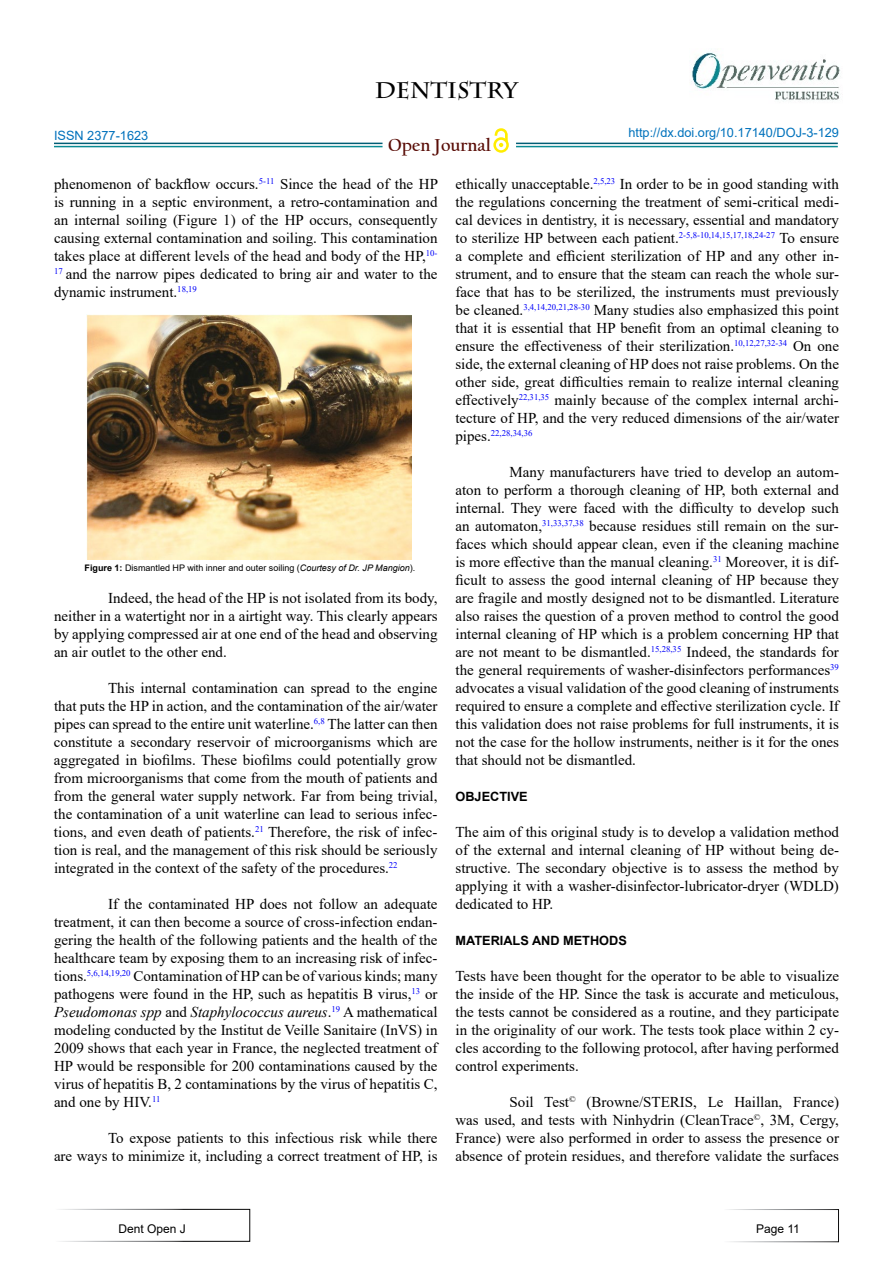
<style>
.page{position:relative;width:893px;height:1263px;background:#fff}
.page>*{position:absolute;margin:0;border:0;box-sizing:border-box;transform-origin:0 0}
.t1{font:700 22.5px "Charlemagne Std";color:#000}
.t2{font:700 18.15px "Californian FB";color:#580b05}
.t3{font:15px/18px "Times New Roman";color:#000;text-align:justify}
.t4{font:12.75px "Arial";color:#0072bc}
.t5{font:700 12.75px "Arial";color:#000}
.t6{font:12.75px "Arial";color:#0071bc}
.t7{font:12px "Arial";color:#000}
.t8{font:9px "Arial";color:#000}
.t9{font:8.7px "Times New Roman";color:#0000fa}
.s1{font-weight:700}
.s2{font-style:italic}
.s3{font-size:15px;color:#000}
</style>
<div class="page">
<hr style="left:54px;top:143px;width:328px;height:1px;background:#015d75">
<hr style="left:54px;top:146px;width:328px;height:1px;background:#0a8b93">
<hr style="left:516px;top:143px;width:322px;height:1px;background:#015d75">
<hr style="left:516px;top:146px;width:322px;height:1px;background:#0a8b93">
<svg style="left:493px;top:137px;width:16px;height:16px"></svg>
<svg style="left:496px;top:140px;width:10px;height:10px"></svg>
<svg style="left:495px;top:128px;width:13px;height:19px"></svg>
<div style="left:54px;top:1209px;width:196px;height:33px;border:1px solid #fff"></div>
<div style="left:723px;top:1209px;width:116px;height:33px;border:1px solid #fff"></div>
<img style="left:691px;top:52px;width:149px;height:48px">
<img style="left:86px;top:315px;width:325px;height:244px">
<p class="t6" style="left:54px;top:127px;width:96px">ISSN 2377-1623</p>
<h1 class="t1" style="left:375px;top:77px;width:144px">DENTISTRY</h1>
<p class="t2" style="left:388px;top:135px;width:104px">Open Journal</p>
<p class="t4" style="left:628px;top:124px;width:212px">http://dx.doi.org/10.17140/DOJ-3-129</p>
<p class="t3" style="left:54px;top:174px;width:386px">phenomenon of backflow occurs.<sup>5-11</sup> Since the head of the HP is running in a septic environment, a retro-contamination and an internal soiling (Figure 1) of the HP occurs, consequently causing external contamination and soiling. This contamination takes place at different levels of the head and body of the HP,<sup>10- 17</sup> and the narrow pipes dedicated to bring air and water to the dynamic instrument.<sup>18,19</sup></p>
<p class="t8" style="left:84px;top:561px;width:332px"><span class="s1">Figure 1:</span> Dismantled HP with inner and outer soiling (<span class="s2">Courtesy of Dr. JP Mangion</span>).</p>
<p class="t3" style="left:54px;top:588px;width:385px;text-indent:54px">Indeed, the head of the HP is not isolated from its body, neither in a watertight nor in a airtight way. This clearly appears by applying compressed air at one end of the head and observing an air outlet to the other end.</p>
<p class="t3" style="left:54px;top:678px;width:385px;text-indent:54px">This internal contamination can spread to the engine that puts the HP in action, and the contamination of the air/water pipes can spread to the entire unit waterline.<sup>6,8</sup> The latter can then constitute a secondary reservoir of microorganisms which are aggregated in biofilms. These biofilms could potentially grow from microorganisms that come from the mouth of patients and from the general water supply network. Far from being trivial, the contamination of a unit waterline can lead to serious infec&shy;tions, and even death of patients.<sup>21</sup> Therefore, the risk of infec&shy;tion is real, and the management of this risk should be seriously integrated in the context of the safety of the procedures.<sup>22</sup></p>
<p class="t3" style="left:54px;top:894px;width:385px;text-indent:54px">If the contaminated HP does not follow an adequate treatment, it can then become a source of cross-infection endan&shy;gering the health of the following patients and the health of the healthcare team by exposing them to an increasing risk of infec&shy;tions.<sup>5,6,14,19,20</sup> Contamination of HP can be of various kinds; many pathogens were found in the HP, such as hepatitis B virus,<sup>13</sup> or <span class="s2">Pseudomonas spp</span> and <span class="s2">Staphylococcus aureus</span>.<sup>19</sup> A mathematical modeling conducted by the Institut de Veille Sanitaire (InVS) in 2009 shows that each year in France, the neglected treatment of HP would be responsible for 200 contaminations caused by the virus of hepatitis B, 2 contaminations by the virus of hepatitis C, and one by HIV.<sup>11</sup></p>
<p class="t3" style="left:54px;top:1128px;width:385px;text-align:right">To expose patients to this infectious risk while there<br>are ways to minimize it, including a correct treatment of HP, is</p>
<p class="t3" style="left:455px;top:174px;width:385px">ethically unacceptable.<sup>2,5,23</sup> In order to be in good standing with the regulations concerning the treatment of semi-critical medi&shy;cal devices in dentistry, it is necessary, essential and mandatory to sterilize HP between each patient.<sup>2-5,8-10,14,15,17,18,24-27</sup> To ensure a complete and efficient sterilization of HP and any other in&shy;strument, and to ensure that the steam can reach the whole sur&shy;face that has to be sterilized, the instruments must previously be cleaned.<sup>3,4,14,20,21,28-30</sup> Many studies also emphasized this point that it is essential that HP benefit from an optimal cleaning to ensure the effectiveness of their sterilization.<sup>10,12,27,32-34</sup> On one side, the external cleaning of HP does not raise problems. On the other side, great difficulties remain to realize internal cleaning effectively<sup>22,31,35</sup> mainly because of the complex internal archi&shy;tecture of HP, and the very reduced dimensions of the air/water</p>
<p class="t9" style="left:455px;top:427px;width:78px"><span class="s3">pipes.</span>22,28,34,36</p>
<p class="t3" style="left:455px;top:462px;width:385px;text-indent:54px">Many manufacturers have tried to develop an autom&shy;aton to perform a thorough cleaning of HP, both external and internal. They were faced with the difficulty to develop such an automaton,<sup>31,33,37,38</sup> because residues still remain on the sur&shy;faces which should appear clean, even if the cleaning machine is more effective than the manual cleaning.<sup>31</sup> Moreover, it is dif&shy;ficult to assess the good internal cleaning of HP because they are fragile and mostly designed not to be dismantled. Literature also raises the question of a proven method to control the good internal cleaning of HP which is a problem concerning HP that are not meant to be dismantled.<sup>15,28,35</sup> Indeed, the standards for the general requirements of washer-disinfectors performances<sup>39 </sup>advocates a visual validation of the good cleaning of instruments required to ensure a complete and effective sterilization cycle. If this validation does not raise problems for full instruments, it is not the case for the hollow instruments, neither is it for the ones that should not be dismantled.</p>
<p class="t5" style="left:455px;top:787px;width:74px">OBJECTIVE</p>
<p class="t3" style="left:455px;top:822px;width:385px">The aim of this original study is to develop a validation method of the external and internal cleaning of HP without being de&shy;structive. The secondary objective is to assess the method by applying it with a washer-disinfector-lubricator-dryer (WDLD) dedicated to HP.</p>
<p class="t5" style="left:455px;top:931px;width:173px">MATERIALS AND METHODS</p>
<p class="t3" style="left:455px;top:966px;width:385px">Tests have been thought for the operator to be able to visualize the inside of the HP. Since the task is accurate and meticulous, the tests cannot be considered as a routine, and they participate in the originality of our work. The tests took place within 2 cy&shy;cles according to the following protocol, after having performed control experiments.</p>
<p class="t3" style="left:455px;top:1092px;width:385px;text-indent:54px">Soil Test<sup>©</sup> (Browne/STERIS, Le Haillan, France) was used, and tests with Ninhydrin (CleanTrace<sup>©</sup>, 3M, Cergy, France) were also performed in order to assess the presence or absence of protein residues, and therefore validate the surfaces</p>
<p class="t7" style="left:118px;top:1220px;width:69px">Dent Open J</p>
<p class="t7" style="left:756px;top:1220px;width:45px">Page 11</p>
</div>
